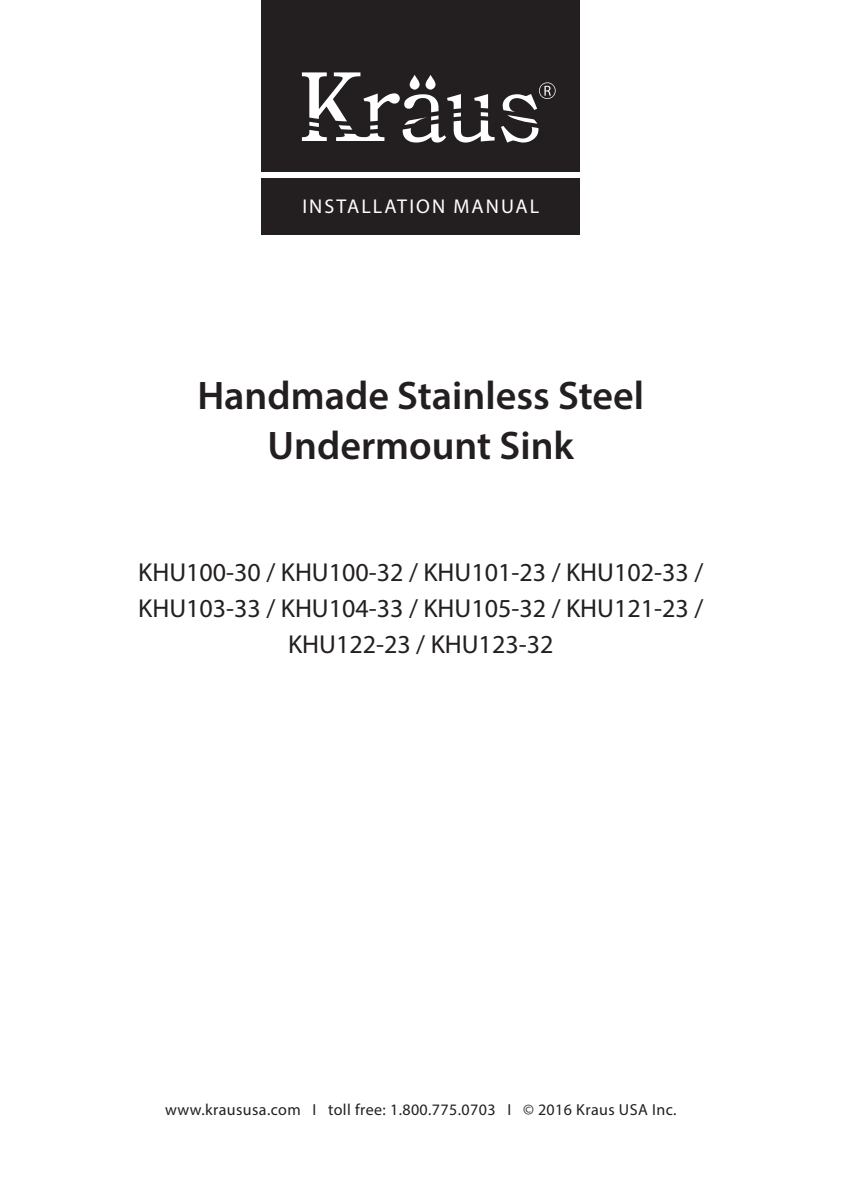
<style>
.page{position:relative;width:843px;height:1191px;background:#fff}
.page>*{position:absolute;margin:0;border:0;box-sizing:border-box;transform-origin:0 0}
.t1{font:600 40px/50px "Myriad Pro";color:#231f20;text-align:center}
.t2{font:26px/36px "Myriad Pro";color:#231f20;text-align:center}
.t3{font:20px "Myriad Pro";letter-spacing:.105em;color:#fff}
.t4{font:16px "Myriad Pro";letter-spacing:.025em;color:#231f20}
</style>
<div class="page">
<div style="left:261px;top:178px;width:318px;height:57px;background:#231f20"></div>
<div style="left:261px;top:0;width:318px;height:172px;background:#231f20"></div>
<svg style="left:302px;top:72px;width:253px;height:71px"></svg>
<p class="t3" style="left:302px;top:194px;width:238px">INSTALLATION MANUAL</p>
<h1 class="t1" style="left:197px;top:369px;width:448px">Handmade Stainless Steel<br>Undermount Sink</h1>
<p class="t2" style="left:138px;top:554px;width:566px">KHU100-30 / KHU100-32 / KHU101-23 / KHU102-33 /<br>KHU103-33 / KHU104-33 / KHU105-32 / KHU121-23 /<br>KHU122-23 / KHU123-32</p>
<p class="t4" style="left:165px;top:1100px;width:512px">www.kraususa.com I toll free: 1.800.775.0703 I © 2016 Kraus USA Inc.</p>
</div>
